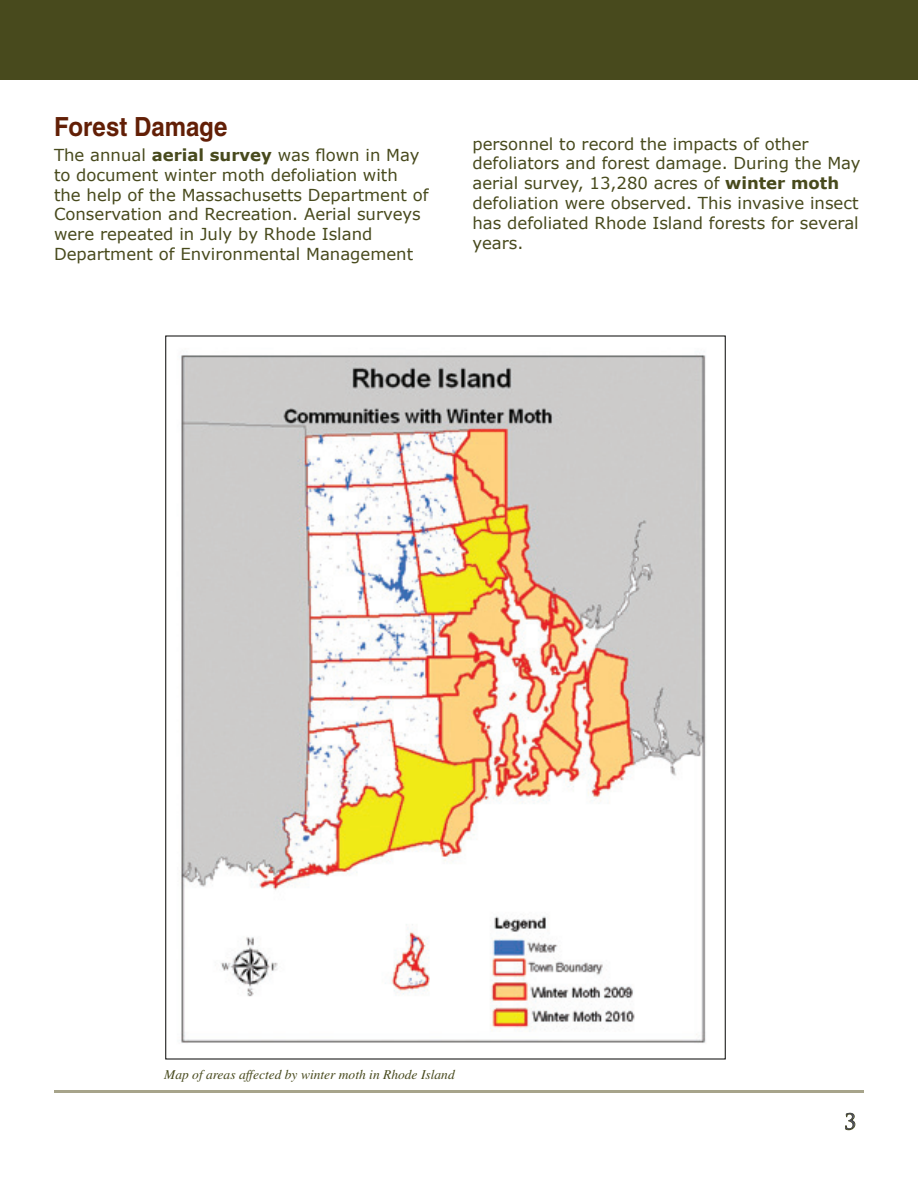
<style>
.page{position:relative;width:918px;height:1188px;background:#fff}
.page>*{position:absolute;margin:0;border:0;box-sizing:border-box;transform-origin:0 0}
.t1{font:700 26.4px "Helvetica";color:#621f06;scale:.91 1}
.t2{font:21px "Trajan Pro";color:#48495a}
.t3{font:16.5px/19.8px "Verdana";color:#484a1d}
.t4{font:italic 13.5px "Times";color:#484a1d}
.s1{font-weight:700}
</style>
<div class="page">
<div style="left:0;top:0;width:918px;height:79px;background:#484a1d"></div>
<svg style="left:845px;top:1113px;width:11px;height:17px"></svg>
<hr style="left:54px;top:1090px;width:810px;height:3px;background:#a7a48b">
<img style="left:180px;top:355px;width:526px;height:688px">
<h1 class="t1" style="left:54px;top:110px;width:192px">Forest Damage</h1>
<p class="t3" style="left:54px;top:145px;width:376px">The annual <span class="s1">aerial survey</span> was flown in May to document winter moth defoliation with the help of the Massachusetts Department of Conservation and Recreation. Aerial surveys were repeated in July by Rhode Island Department of Environmental Management</p>
<p class="t3" style="left:472px;top:133px;width:390px">personnel to record the impacts of other defoliators and forest damage. During the May aerial survey, 13,280 acres of <span class="s1">winter moth </span>defoliation were observed. This invasive insect has defoliated Rhode Island forests for several years.</p>
<p class="t4" style="left:164px;top:1067px;width:292px">Map of areas affected by winter moth in Rhode Island</p>
<p class="t2" style="left:844px;top:1108px;width:13px">3</p>
</div>
